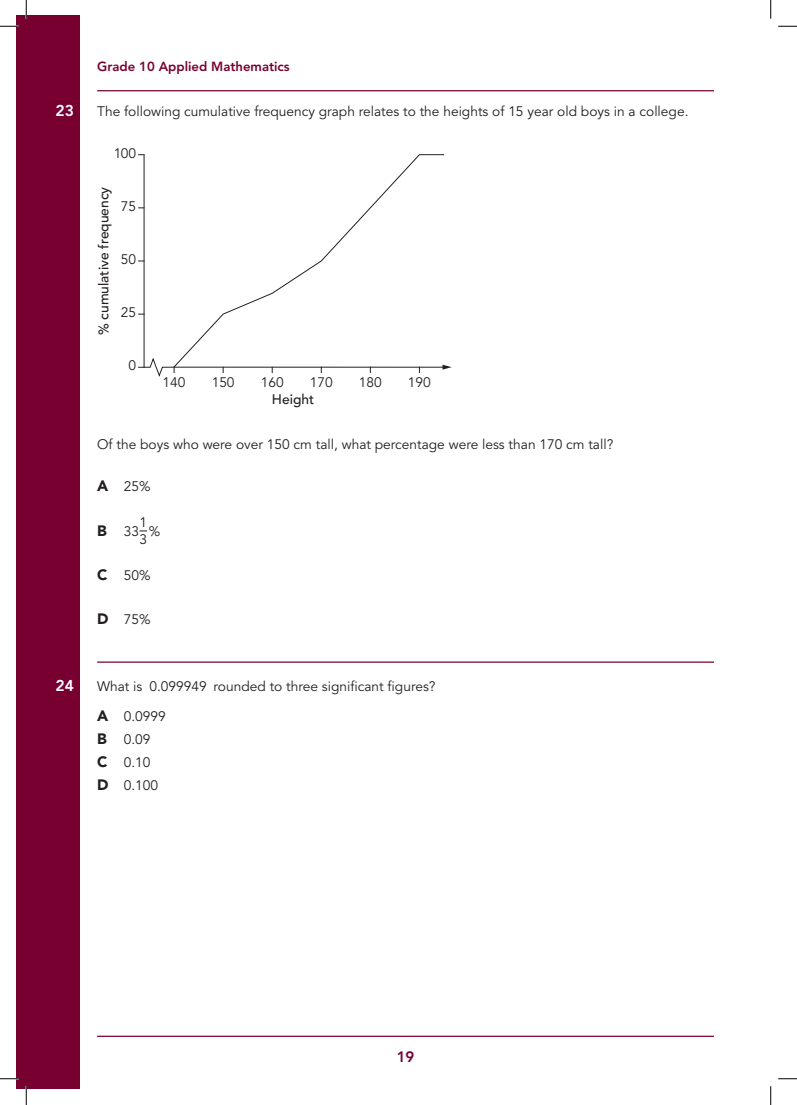
<style>
.page{position:relative;width:797px;height:1105px;background:#fff}
.page>*{position:absolute;margin:0;border:0;box-sizing:border-box;transform-origin:0 0}
.t1{font:800 15.62px "Avenir LT Std";color:#fff}
.t2{font:900 15px "Avenir LT Std";color:#231f20}
.t3{font:800 15px "Avenir LT Std";color:#780031}
.t4{font:13.75px "Avenir LT Std";color:#231f20}
.t5{font:500 13.75px "Avenir LT Std";color:#231f20}
.t6{font:800 13.12px "Avenir LT Std";color:#780031}
</style>
<div class="page">
<div style="left:16px;top:16px;width:63px;height:1073px;background:#780031"></div>
<hr style="left:97px;top:1036px;width:617px;height:1px;background:#780031">
<hr style="left:97px;top:90px;width:617px;height:1px;background:#780031">
<hr style="left:97px;top:661px;width:617px;height:2px;background:#780031">
<hr style="left:144px;top:155px;width:1px;height:212px;background:#231f20">
<svg style="left:183px;top:154px;width:261px;height:202px"></svg>
<svg style="left:139px;top:356px;width:312px;height:21px"></svg>
<svg style="left:0;top:25px;width:19px;height:2px"></svg>
<svg style="left:778px;top:25px;width:19px;height:2px"></svg>
<svg style="left:0;top:1078px;width:19px;height:1px"></svg>
<svg style="left:778px;top:1078px;width:19px;height:1px"></svg>
<svg style="left:25px;top:0;width:2px;height:19px"></svg>
<svg style="left:25px;top:1086px;width:2px;height:19px"></svg>
<svg style="left:770px;top:0;width:1px;height:19px"></svg>
<svg style="left:770px;top:1086px;width:1px;height:19px"></svg>
<p class="t1" style="left:56px;top:101px;width:20px">23</p>
<p class="t1" style="left:56px;top:676px;width:20px">24</p>
<p class="t6" style="left:97px;top:58px;width:194px">Grade 10 Applied Mathematics</p>
<p class="t4" style="left:97px;top:103px;width:593px">The following cumulative frequency graph relates to the heights of 15 year old boys in a college.</p>
<p class="t4" style="left:114px;top:145px;width:24px">100</p>
<p class="t5" style="left:96px;top:335px;width:150px;rotate:-90deg">% cumulative frequency</p>
<p class="t4" style="left:121px;top:198px;width:17px">75</p>
<p class="t4" style="left:121px;top:252px;width:17px">50</p>
<p class="t4" style="left:121px;top:305px;width:17px">25</p>
<p class="t4" style="left:128px;top:358px;width:9px">0</p>
<p class="t4" style="left:163px;top:374px;width:24px">140</p>
<p class="t4" style="left:212px;top:374px;width:24px">150</p>
<p class="t4" style="left:261px;top:374px;width:24px">160</p>
<p class="t4" style="left:310px;top:374px;width:24px">170</p>
<p class="t4" style="left:359px;top:374px;width:24px">180</p>
<p class="t4" style="left:408px;top:374px;width:24px">190</p>
<p class="t5" style="left:272px;top:392px;width:44px">Height</p>
<p class="t4" style="left:97px;top:436px;width:517px">Of the boys who were over 150 cm tall, what percentage were less than 170 cm tall?</p>
<p class="t4" style="left:124px;top:479px;width:28px">25%</p>
<p class="t2" style="left:97px;top:477px;width:13px">A</p>
<p class="t2" style="left:97px;top:521px;width:11px">B</p>
<p class="t2" style="left:97px;top:565px;width:12px">C</p>
<p class="t2" style="left:97px;top:610px;width:13px">D</p>
<p class="t4" style="left:139px;top:514px;width:9px">1</p>
<p class="t4" style="left:149px;top:523px;width:13px">%</p>
<p class="t4" style="left:124px;top:567px;width:28px">50%</p>
<p class="t4" style="left:124px;top:523px;width:17px">33</p>
<p class="t4" style="left:139px;top:532px;width:9px">3</p>
<p class="t4" style="left:124px;top:611px;width:28px">75%</p>
<p class="t4" style="left:97px;top:678px;width:47px">What is</p>
<p class="t4" style="left:149px;top:678px;width:59px">0.099949</p>
<p class="t2" style="left:97px;top:707px;width:13px">A</p>
<p class="t4" style="left:124px;top:708px;width:44px">0.0999</p>
<p class="t2" style="left:97px;top:730px;width:11px">B</p>
<p class="t4" style="left:124px;top:731px;width:28px">0.09</p>
<p class="t2" style="left:97px;top:753px;width:12px">C</p>
<p class="t4" style="left:124px;top:754px;width:28px">0.10</p>
<p class="t2" style="left:97px;top:775px;width:13px">D</p>
<p class="t4" style="left:124px;top:777px;width:36px">0.100</p>
<p class="t4" style="left:214px;top:678px;width:223px">rounded to three significant figures?</p>
<p class="t3" style="left:397px;top:1048px;width:19px">19</p>
</div>
